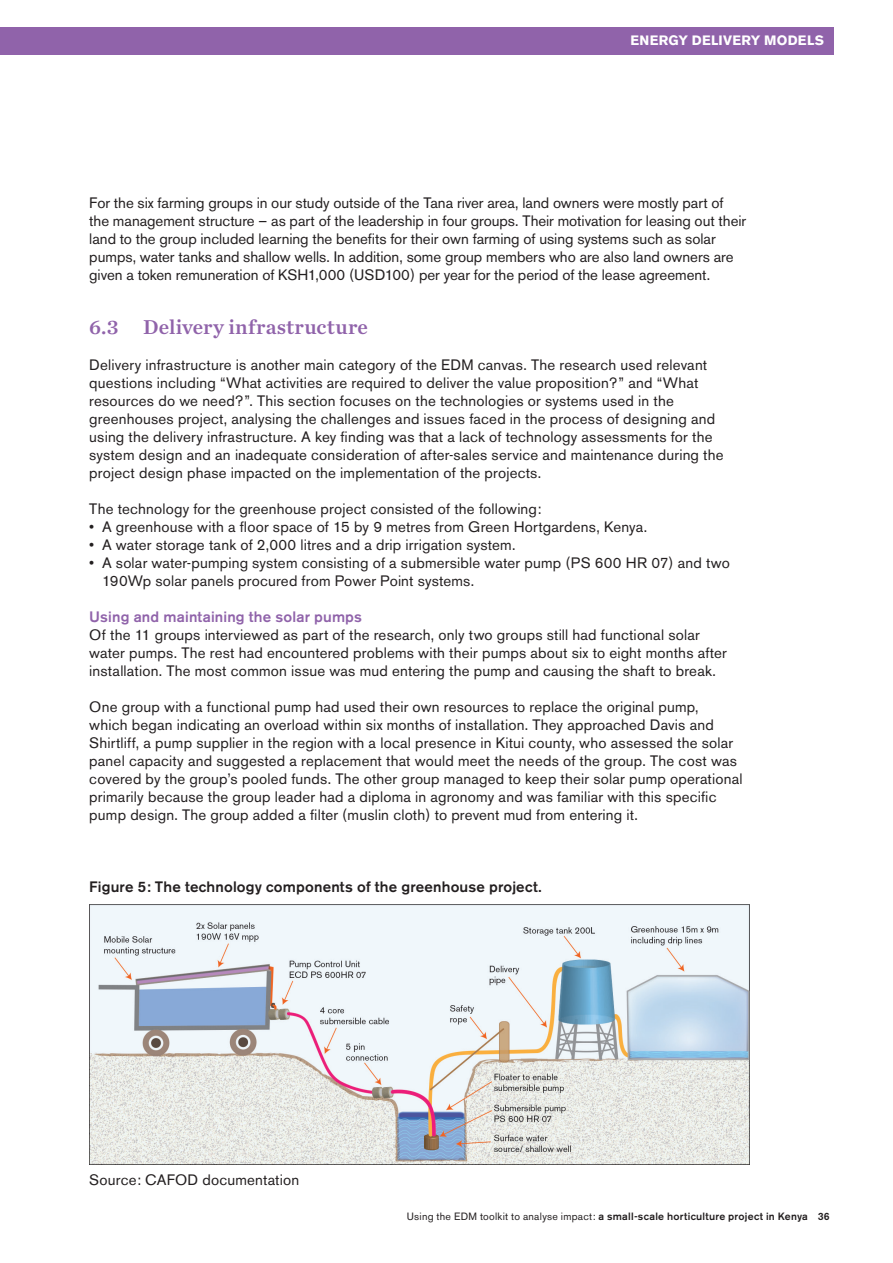
<style>
.page{position:relative;width:893px;height:1263px;background:#fff}
.page>*{position:absolute;margin:0;border:0;box-sizing:border-box;transform-origin:0 0}
.t1{font:21px "Chronicle Text G1 Semi";letter-spacing:.01em;color:#9063aa}
.t2{font:15px/18px "Akzidenz Grotesk BE";letter-spacing:.01em;color:#231f20}
.t3{font:500 15px "Akzidenz Grotesk BE";letter-spacing:.01em;color:#231f20}
.t4{font:500 15px "Akzidenz Grotesk BE";letter-spacing:.01em;color:#9063aa}
.t5{font:700 13.5px "Akzidenz Grotesk BE";letter-spacing:.025em;color:#fff}
.t6{font:500 10.5px "Akzidenz Grotesk BE";letter-spacing:.025em;color:#231f20}
.s1{font-weight:400}
</style>
<div class="page">
<div style="left:0;top:27px;width:833px;height:27px;background:#9063aa"></div>
<img style="left:89px;top:904px;width:660px;height:261px">
<p class="t5" style="left:630px;top:32px;width:195px">ENERGY DELIVERY MODELS</p>
<p class="t2" style="left:89px;top:194px;width:658px">For the six farming groups in our study outside of the Tana river area, land owners were mostly part of the management structure – as part of the leadership in four groups. Their motivation for leasing out their land to the group included learning the benefits for their own farming of using systems such as solar pumps, water tanks and shallow wells. In addition, some group members who are also land owners are given a token remuneration of KSH1,000 (USD100) per year for the period of the lease agreement.</p>
<h1 class="t1" style="left:89px;top:314px;width:280px">6.3 Delivery infrastructure</h1>
<p class="t2" style="left:89px;top:356px;width:636px">Delivery infrastructure is another main category of the EDM canvas. The research used relevant questions including “What activities are required to deliver the value proposition?” and “What resources do we need?”. This section focuses on the technologies or systems used in the greenhouses project, analysing the challenges and issues faced in the process of designing and using the delivery infrastructure. A key finding was that a lack of technology assessments for the system design and an inadequate consideration of after-sales service and maintenance during the project design phase impacted on the implementation of the projects.</p>
<p class="t2" style="left:89px;top:500px;width:454px">The technology for the greenhouse project consisted of the following:</p>
<p class="t2" style="left:89px;top:518px;width:559px">• A greenhouse with a floor space of 15 by 9 metres from Green Hortgardens, Kenya.</p>
<p class="t2" style="left:89px;top:536px;width:428px">• A water storage tank of 2,000 litres and a drip irrigation system.</p>
<p class="t2" style="left:102px;top:554px;width:629px;text-indent:-13px">• A solar water-pumping system consisting of a submersible water pump (PS 600 HR 07) and two<br>190Wp solar panels procured from Power Point systems.</p>
<p class="t4" style="left:89px;top:607px;width:274px">Using and maintaining the solar pumps</p>
<p class="t2" style="left:89px;top:626px;width:639px">Of the 11 groups interviewed as part of the research, only two groups still had functional solar water pumps. The rest had encountered problems with their pumps about six to eight months after installation. The most common issue was mud entering the pump and causing the shaft to break.</p>
<p class="t2" style="left:89px;top:698px;width:655px">One group with a functional pump had used their own resources to replace the original pump,<br>which began indicating an overload within six months of installation. They approached Davis and Shirtliff, a pump supplier in the region with a local presence in Kitui county, who assessed the solar panel capacity and suggested a replacement that would meet the needs of the group. The cost was covered by the group’s pooled funds. The other group managed to keep their solar pump operational primarily because the group leader had a diploma in agronomy and was familiar with this specific pump design. The group added a filter (muslin cloth) to prevent mud from entering it.</p>
<p class="t3" style="left:89px;top:877px;width:454px">Figure 5: The technology components of the greenhouse project.</p>
<p class="t2" style="left:89px;top:1170px;width:211px">Source: CAFOD documentation</p>
<p class="t6" style="left:407px;top:1210px;width:425px"><span class="s1">Using the EDM toolkit to analyse impact:</span> a small-scale horticulture project in Kenya 36</p>
</div>
